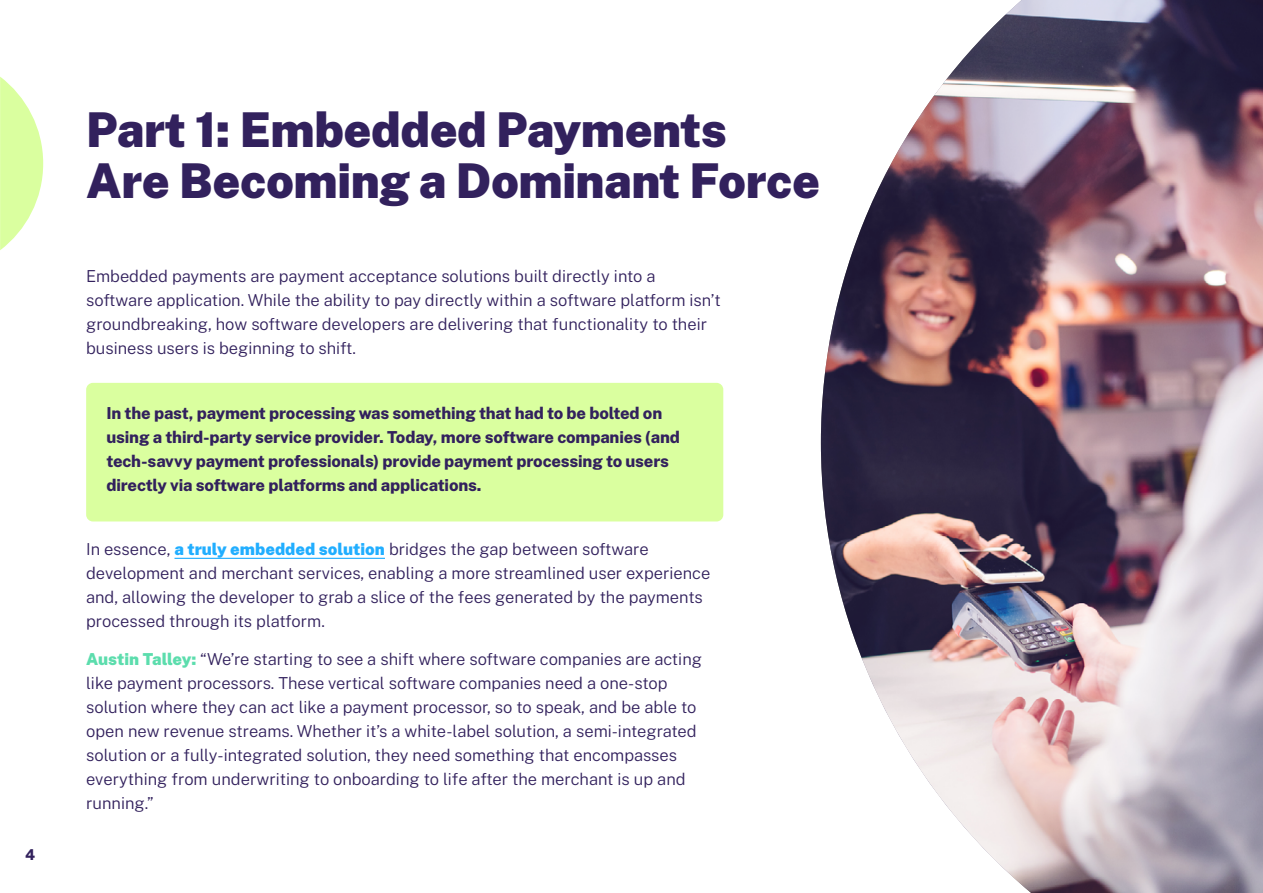
<style>
.page{position:relative;width:1263px;height:893px;background:#fff}
.page>*{position:absolute;margin:0;border:0;box-sizing:border-box;transform-origin:0 0}
.t1{font:900 48px/51px "Public Sans";letter-spacing:-.01em;color:#32215d}
.t2{font:300 16.5px/24px "Public Sans";color:#32215d}
.t3{font:800 16.5px/24px "Public Sans";letter-spacing:-.01em;color:#32215d}
.t4{font:800 15px "Public Sans";color:#32215d}
.s1{font-weight:900;color:#21aeff}
.s2{font-weight:900;color:#5cddad}
</style>
<div class="page">
<svg style="left:0;top:77px;width:43px;height:173px"></svg>
<img style="left:821px;top:0;width:442px;height:893px">
<div style="left:86px;top:383px;width:637px;height:138px;background:#daff9f;border-radius:7px"></div>
<hr style="left:174px;top:558px;width:211px;height:1px;background:#21aeff">
<p class="t4" style="left:25px;top:844px;width:12px">4</p>
<h1 class="t1" style="left:86px;top:100px;width:735px">Part 1: Embedded Payments<br>Are Becoming a Dominant Force</h1>
<p class="t2" style="left:86px;top:264px;width:636px">Embedded payments are payment acceptance solutions built directly into a software application. While the ability to pay directly within a software platform isn’t groundbreaking, how software developers are delivering that functionality to their business users is beginning to shift.</p>
<p class="t3" style="left:106px;top:400px;width:575px">In the past, payment processing was something that had to be bolted on using a third-party service provider. Today, more software companies (and tech-savvy payment professionals) provide payment processing to users directly via software platforms and applications.</p>
<p class="t2" style="left:86px;top:537px;width:626px">In essence, <span class="s1">a truly embedded solution</span> bridges the gap between software development and merchant services, enabling a more streamlined user experience and, allowing the developer to grab a slice of the fees generated by the payments processed through its platform.</p>
<p class="t2" style="left:86px;top:646px;width:617px"><span class="s2">Austin Talley:</span> “We’re starting to see a shift where software companies are acting like payment processors. These vertical software companies need a one-stop solution where they can act like a payment processor, so to speak, and be able to open new revenue streams. Whether it’s a white-label solution, a semi-integrated solution or a fully-integrated solution, they need something that encompasses everything from underwriting to onboarding to life after the merchant is up and running.”</p>
</div>
